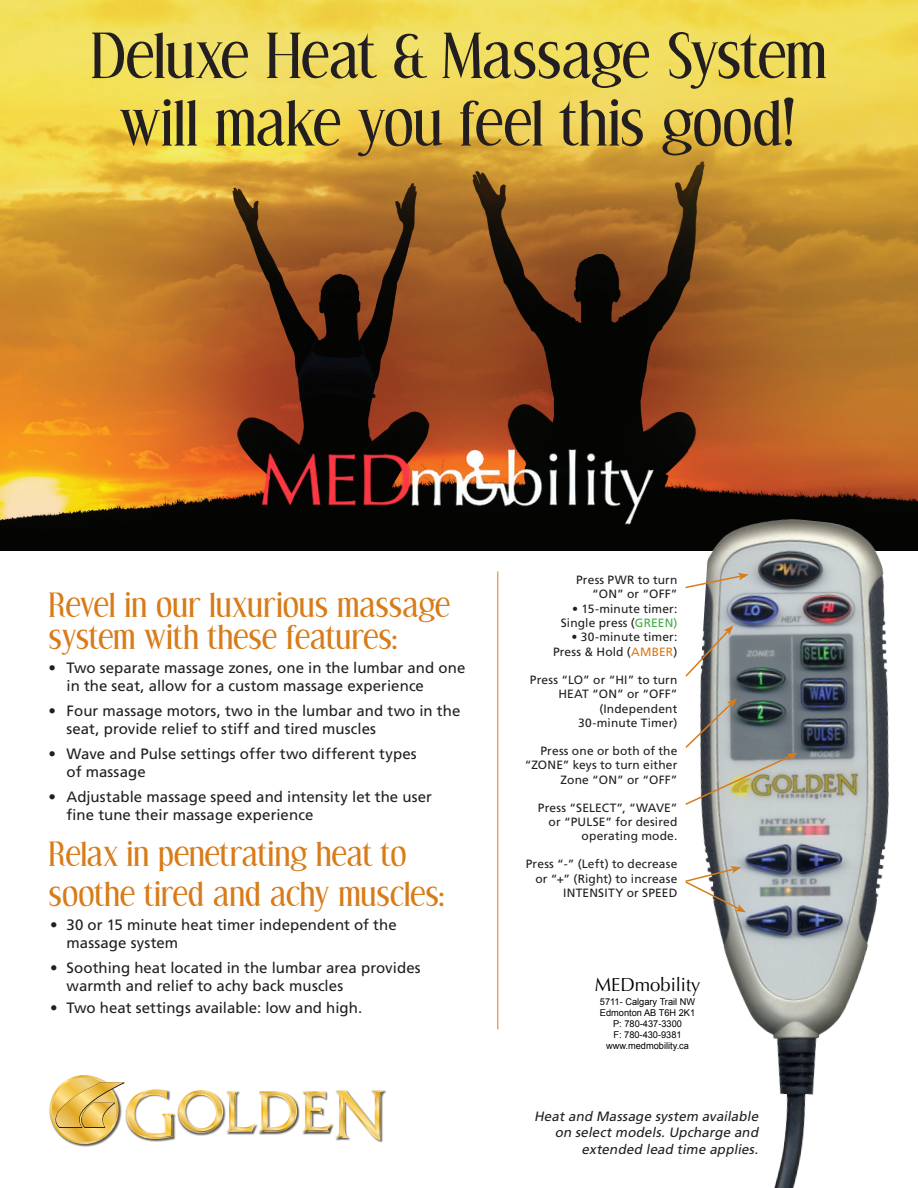
<style>
.page{position:relative;width:918px;height:1188px;background:#fff}
.page>*{position:absolute;margin:0;border:0;box-sizing:border-box;transform-origin:0 0}
.t1{font:61.5px/67.5px "Effloresce";letter-spacing:-.01em;color:#231f20;text-align:center}
.t2{font:33px/31.5px "Effloresce";color:#d87b19}
.t3{font:18.75px "Optima";color:#000}
.t4{font:15px/18px "Frutiger";letter-spacing:.005em;color:#231f20}
.t5{font:italic 13.5px/16.2px "Frutiger";color:#231f20;text-align:right}
.t6{font:12px/14.4px "Frutiger";letter-spacing:.015em;color:#231f20;text-align:right}
.t7{font:9.45px/10.9px "Arial";color:#000;text-align:center}
.s1{color:#40ae49}
.s2{color:#d87b19}
</style>
<div class="page">
<img style="left:0;top:0;width:918px;height:551px">
<img style="left:670px;top:511px;width:248px;height:677px">
<img style="left:49px;top:1075px;width:58px;height:72px">
<svg style="left:50px;top:1075px;width:69px;height:69px"></svg>
<svg style="left:52px;top:1077px;width:64px;height:65px"></svg>
<img style="left:144px;top:1140px;width:27px;height:2px">
<img style="left:336px;top:1090px;width:51px;height:51px">
<svg style="left:55px;top:1082px;width:329px;height:58px"></svg>
<svg style="left:684px;top:573px;width:65px;height:16px"></svg>
<svg style="left:684px;top:625px;width:50px;height:53px"></svg>
<svg style="left:684px;top:698px;width:114px;height:108px"></svg>
<svg style="left:684px;top:866px;width:62px;height:46px"></svg>
<hr style="left:498px;top:572px;width:1px;height:457px;background:#d87b19">
<img style="left:256px;top:442px;width:406px;height:86px">
<div style="left:590px;top:962px;width:115px;height:94px;background:#fff"></div>
<h1 class="t1" style="left:92px;top:26px;width:736px">Deluxe Heat &amp; Massage System will make you feel this good!</h1>
<h2 class="t2" style="left:49px;top:592px;width:403px">Revel in our luxurious massage system with these features:</h2>
<p class="t4" style="left:67px;top:659px;width:400px;text-indent:-18px">• Two separate massage zones, one in the lumbar and one in the seat, allow for a custom massage experience</p>
<p class="t4" style="left:67px;top:702px;width:395px;text-indent:-18px">• Four massage motors, two in the lumbar and two in the seat, provide relief to stiff and tired muscles</p>
<p class="t4" style="left:67px;top:745px;width:352px;text-indent:-18px">• Wave and Pulse settings offer two different types of massage</p>
<p class="t4" style="left:67px;top:787px;width:367px;text-indent:-18px">• Adjustable massage speed and intensity let the user fine tune their massage experience</p>
<h2 class="t2" style="left:49px;top:836px;width:398px;line-height:39.8px">Relax in penetrating heat to soothe tired and achy muscles:</h2>
<p class="t4" style="left:67px;top:916px;width:332px;text-indent:-16px">• 30 or 15 minute heat timer independent of the massage system</p>
<p class="t4" style="left:67px;top:959px;width:356px;text-indent:-16px">• Soothing heat located in the lumbar area provides warmth and relief to achy back muscles</p>
<p class="t4" style="left:50px;top:998px;width:314px">• Two heat settings available: low and high.</p>
<p class="t6" style="left:576px;top:572px;width:103px">Press PWR to turn “ON” or “OFF”</p>
<p class="t6" style="left:561px;top:601px;width:118px">• 15-minute timer:<br>Single press (<span class="s1">GREEN)</span></p>
<p class="t6" style="left:553px;top:630px;width:126px">• 30-minute timer:<br>Press &amp; Hold (<span class="s2">AMBER</span>)</p>
<p class="t6" style="left:530px;top:672px;width:149px">Press “LO” or “HI” to turn<br>HEAT “ON” or “OFF” (Independent<br>30-minute Timer)</p>
<p class="t6" style="left:525px;top:743px;width:154px">Press one or both of the “ZONE” keys to turn either<br>Zone “ON” or “OFF”</p>
<p class="t6" style="left:538px;top:800px;width:141px">Press “SELECT”, “WAVE” or “PULSE” for desired operating mode.</p>
<p class="t6" style="left:526px;top:857px;width:153px">Press “-” (Left) to decrease or “+” (Right) to increase<br>INTENSITY or SPEED</p>
<p class="t3" style="left:595px;top:973px;width:107px">MEDmobility</p>
<p class="t7" style="left:600px;top:996px;width:97px">5711- Calgary Trail NW<br>Edmonton AB T6H 2K1<br>P: 780-437-3300<br>F: 780-430-9381 www.medmobility.ca</p>
<p class="t5" style="left:534px;top:1108px;width:229px">Heat and Massage system available on select models. Upcharge and extended lead time applies.</p>
</div>
